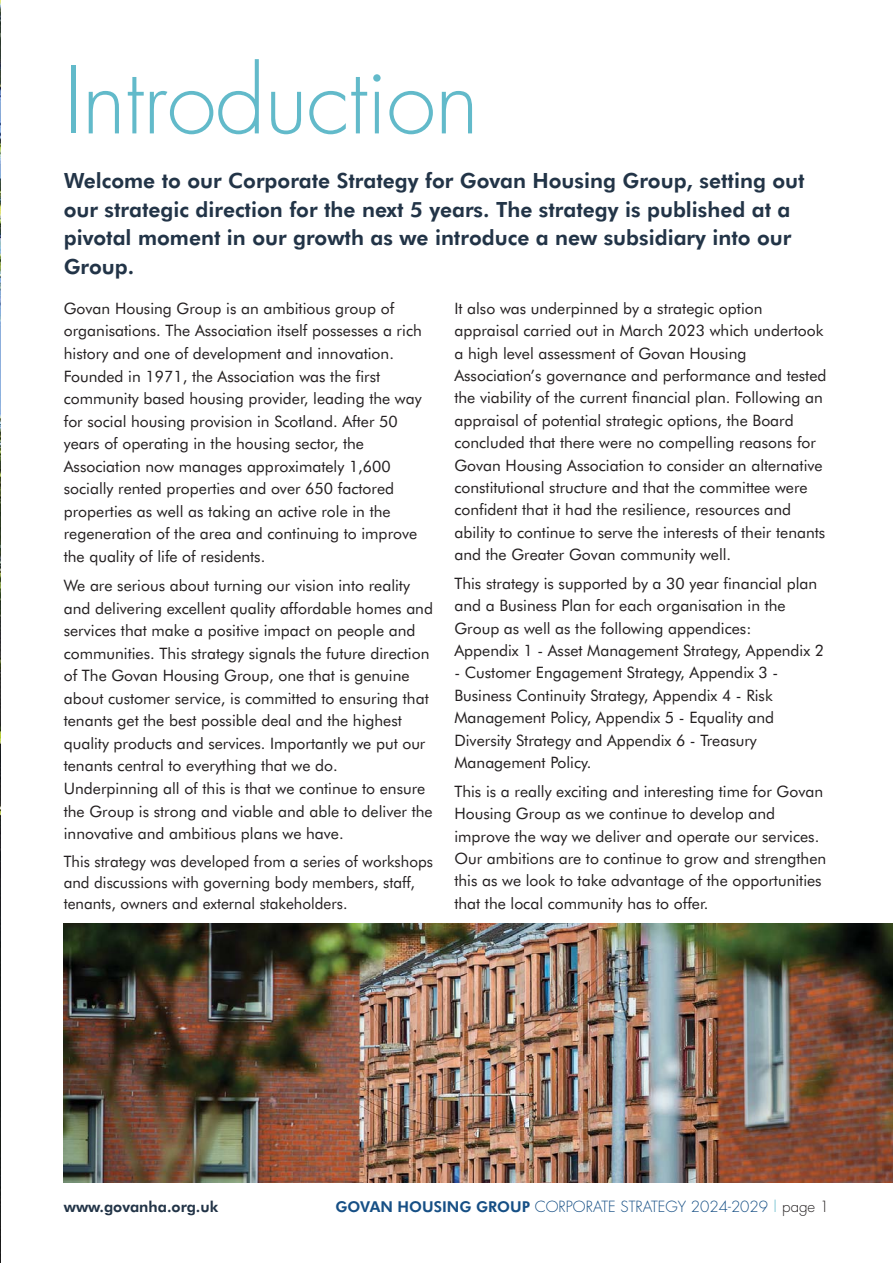
<style>
.page{position:relative;width:893px;height:1263px;background:#fff}
.page>*{position:absolute;margin:0;border:0;box-sizing:border-box;transform-origin:0 0}
.t1{font:300 90px "Futura";letter-spacing:-.01em;color:#62baca}
.t2{font:800 21px/28.5px "Futura BT";color:#223447}
.t3{font:15.75px/22.4px "Futura BT";color:#231f20}
.t4{font:300 15px "Futura";color:#164f85}
.t5{font:800 15px "Futura BT";color:#223447}
.s1{font-family:"Futura BT";font-weight:800}
.s2{color:#62baca}
.s3{color:#231f20}
</style>
<div class="page">
<img style="left:0;top:0;width:1px;height:1263px">
<img style="left:64px;top:924px;width:829px;height:258px">
<h1 class="t1" style="left:64px;top:59px;width:417px">Introduction</h1>
<h2 class="t2" style="left:64px;top:167px;width:742px">Welcome to our Corporate Strategy for Govan Housing Group, setting out our strategic direction for the next 5 years. The strategy is published at a pivotal moment in our growth as we introduce a new subsidiary into our Group.</h2>
<p class="t3" style="left:64px;top:298px;width:360px">Govan Housing Group is an ambitious group of organisations. The Association itself possesses a rich history and one of development and innovation.<br>Founded in 1971, the Association was the first community based housing provider, leading the way for social housing provision in Scotland. After 50 years of operating in the housing sector, the Association now manages approximately 1,600 socially rented properties and over 650 factored properties as well as taking an active role in the regeneration of the area and continuing to improve the quality of life of residents.</p>
<p class="t3" style="left:64px;top:575px;width:371px">We are serious about turning our vision into reality and delivering excellent quality affordable homes and services that make a positive impact on people and communities. This strategy signals the future direction of The Govan Housing Group, one that is genuine about customer service, is committed to ensuring that tenants get the best possible deal and the highest quality products and services. Importantly we put our tenants central to everything that we do.<br>Underpinning all of this is that we continue to ensure the Group is strong and viable and able to deliver the innovative and ambitious plans we have.</p>
<p class="t3" style="left:64px;top:851px;width:371px;line-height:21px">This strategy was developed from a series of workshops and discussions with governing body members, staff, tenants, owners and external stakeholders.</p>
<p class="t3" style="left:454px;top:298px;width:374px">It also was underpinned by a strategic option appraisal carried out in March 2023 which undertook a high level assessment of Govan Housing Association’s governance and performance and tested the viability of the current financial plan. Following an appraisal of potential strategic options, the Board concluded that there were no compelling reasons for Govan Housing Association to consider an alternative constitutional structure and that the committee were confident that it had the resilience, resources and ability to continue to serve the interests of their tenants and the Greater Govan community well.</p>
<p class="t3" style="left:454px;top:573px;width:371px">This strategy is supported by a 30 year financial plan and a Business Plan for each organisation in the Group as well as the following appendices:<br>Appendix 1 - Asset Management Strategy, Appendix 2</p>
<p class="t3" style="left:454px;top:662px;width:325px">- Customer Engagement Strategy, Appendix 3 - Business Continuity Strategy, Appendix 4 - Risk Management Policy, Appendix 5 - Equality and Diversity Strategy and Appendix 6 - Treasury Management Policy.</p>
<p class="t3" style="left:454px;top:781px;width:373px">This is a really exciting and interesting time for Govan Housing Group as we continue to develop and improve the way we deliver and operate our services.<br>Our ambitions are to continue to grow and strengthen this as we look to take advantage of the opportunities that the local community has to offer.</p>
<p class="t5" style="left:64px;top:1199px;width:156px">www.govanha.org.uk</p>
<p class="t4" style="left:335px;top:1199px;width:495px"><span class="s1">GOVAN HOUSING GROUP</span> CORPORATE STRATEGY 2024-2029 <span class="s2">|</span> <span class="s3">page 1</span></p>
</div>
